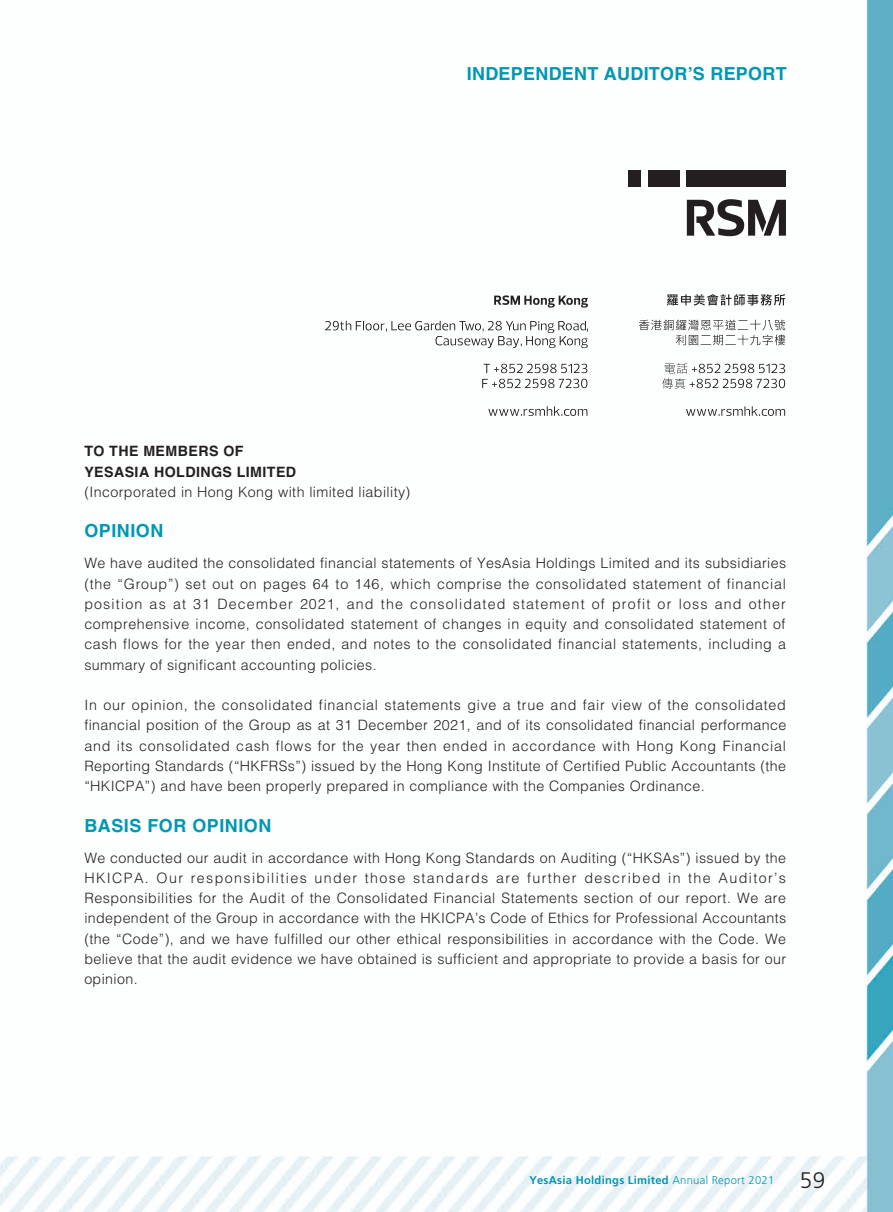
<style>
.page{position:relative;width:893px;height:1212px;background:#fff}
.page>*{position:absolute;margin:0;border:0;box-sizing:border-box;transform-origin:0 0}
.t1{font:700 18px "Helvetica LT Std";letter-spacing:.015em;color:#0097b4}
.t2{font:300 14.25px/20.2px "Helvetica LT Std";letter-spacing:.03em;color:#231f20;text-align:justify}
.t3{font:700 14.25px/20.2px "Helvetica LT Std";letter-spacing:.03em;color:#231f20}
.t4{font:700 11.25px "Frutiger LT Std";letter-spacing:.02em;color:#0097b4}
.s1{font-weight:300}
.s2{font-weight:300;font-size:22.5px;color:#231f20}
</style>
<div class="page">
<img style="left:0;top:0;width:893px;height:1212px">
<svg style="left:488px;top:406px;width:99px;height:10px"></svg>
<svg style="left:482px;top:379px;width:105px;height:9px"></svg>
<svg style="left:484px;top:364px;width:103px;height:9px"></svg>
<svg style="left:494px;top:295px;width:94px;height:13px"></svg>
<svg style="left:686px;top:406px;width:99px;height:10px"></svg>
<svg style="left:662px;top:363px;width:123px;height:26px"></svg>
<svg style="left:639px;top:320px;width:146px;height:25px"></svg>
<svg style="left:667px;top:294px;width:118px;height:12px"></svg>
<div style="left:687px;top:170px;width:99px;height:17px;background:#231f20"></div>
<div style="left:629px;top:170px;width:12px;height:17px;background:#231f20"></div>
<div style="left:648px;top:170px;width:32px;height:17px;background:#231f20"></div>
<svg style="left:687px;top:199px;width:99px;height:37px"></svg>
<svg style="left:325px;top:321px;width:263px;height:27px"></svg>
<p class="t1" style="left:467px;top:63px;width:321px">INDEPENDENT AUDITOR’S REPORT</p>
<p class="t3" style="left:84px;top:441px;width:213px">TO THE MEMBERS OF<br>YESASIA HOLDINGS LIMITED</p>
<p class="t2" style="left:84px;top:482px;width:327px">(Incorporated in Hong Kong with limited liability)</p>
<p class="t1" style="left:84px;top:520px;width:81px">OPINION</p>
<p class="t2" style="left:84px;top:553px;width:703px">We have audited the consolidated financial statements of YesAsia Holdings Limited and its subsidiaries (the “Group”) set out on pages 64 to 146, which comprise the consolidated statement of financial position as at 31 December 2021, and the consolidated statement of profit or loss and other comprehensive income, consolidated statement of changes in equity and consolidated statement of cash flows for the year then ended, and notes to the consolidated financial statements, including a summary of significant accounting policies.</p>
<p class="t2" style="left:84px;top:695px;width:703px">In our opinion, the consolidated financial statements give a true and fair view of the consolidated financial position of the Group as at 31 December 2021, and of its consolidated financial performance and its consolidated cash flows for the year then ended in accordance with Hong Kong Financial Reporting Standards (“HKFRSs”) issued by the Hong Kong Institute of Certified Public Accountants (the “HKICPA”) and have been properly prepared in compliance with the Companies Ordinance.</p>
<p class="t1" style="left:84px;top:814px;width:189px">BASIS FOR OPINION</p>
<p class="t2" style="left:84px;top:847px;width:703px">We conducted our audit in accordance with Hong Kong Standards on Auditing (“HKSAs”) issued by the HKICPA. Our responsibilities under those standards are further described in the Auditor’s Responsibilities for the Audit of the Consolidated Financial Statements section of our report. We are independent of the Group in accordance with the HKICPA’s Code of Ethics for Professional Accountants (the “Code”), and we have fulfilled our other ethical responsibilities in accordance with the Code. We believe that the audit evidence we have obtained is sufficient and appropriate to provide a basis for our opinion.</p>
<p class="t4" style="left:529px;top:1173px;width:298px">YesAsia Holdings Limited <span class="s1">Annual Report 2021</span> <span class="s2">59</span></p>
</div>
